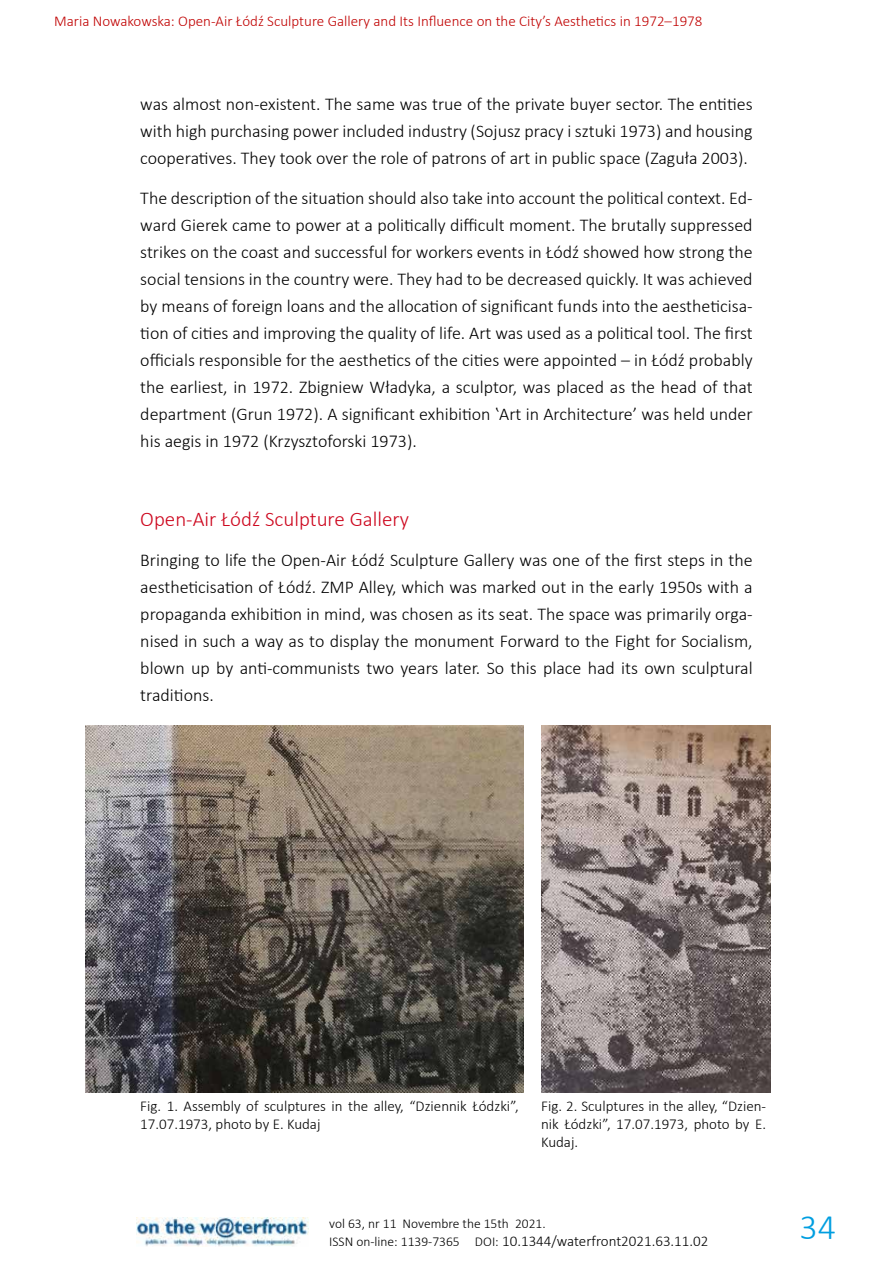
<style>
.page{position:relative;width:893px;height:1263px;background:#fff}
.page>*{position:absolute;margin:0;border:0;box-sizing:border-box;transform-origin:0 0}
.t1{font:300 36px "Calibri";color:#009ee0}
.t2{font:300 21px "Calibri";color:#cd071e}
.t3{font:300 18px/27px "Calibri";color:#000;text-align:justify}
.t4{font:300 15px/18px "Calibri";color:#000}
.t5{font:300 15px "Calibri";color:#c00000}
.t6{font:300 13.5px "Calibri";color:#000}
.s1{font-size:13.5px}
</style>
<div class="page">
<img style="left:136px;top:1218px;width:173px;height:29px">
<img style="left:85px;top:725px;width:438px;height:368px">
<img style="left:541px;top:725px;width:229px;height:368px">
<p class="t5" style="left:54px;top:12px;width:650px">Maria Nowakowska: Open-Air Łódź Sculpture Gallery and Its Influence on the City’s Aesthetics in 1972–1978</p>
<p class="t3" style="left:140px;top:90px;width:614px">was almost non-existent. The same was true of the private buyer sector. The entities with high purchasing power included industry (Sojusz pracy i sztuki 1973) and housing cooperatives. They took over the role of patrons of art in public space (Zaguła 2003).</p>
<p class="t3" style="left:140px;top:184px;width:614px">The description of the situation should also take into account the political context. Ed&shy;ward Gierek came to power at a politically difficult moment. The brutally suppressed strikes on the coast and successful for workers events in Łódź showed how strong the social tensions in the country were. They had to be decreased quickly. It was achieved by means of foreign loans and the allocation of significant funds into the aestheticisa&shy;tion of cities and improving the quality of life. Art was used as a political tool. The first officials responsible for the aesthetics of the cities were appointed – in Łódź probably the earliest, in 1972. Zbigniew Władyka, a sculptor, was placed as the head of that department (Grun 1972). A significant exhibition ‛Art in Architecture’ was held under his aegis in 1972 (Krzysztoforski 1973).</p>
<p class="t2" style="left:140px;top:506px;width:270px">Open-Air Łódź Sculpture Gallery</p>
<p class="t3" style="left:140px;top:546px;width:614px">Bringing to life the Open-Air Łódź Sculpture Gallery was one of the first steps in the aestheticisation of Łódź. ZMP Alley, which was marked out in the early 1950s with a propaganda exhibition in mind, was chosen as its seat. The space was primarily orga&shy;nised in such a way as to display the monument Forward to the Fight for Socialism, blown up by anti-communists two years later. So this place had its own sculptural traditions.</p>
<p class="t4" style="left:140px;top:1096px;width:380px">Fig. 1. Assembly of sculptures in the alley, “Dziennik Łódzki”,<br>17.07.1973, photo by E. Kudaj</p>
<p class="t4" style="left:541px;top:1096px;width:227px;text-align:justify">Fig. 2. Sculptures in the alley, “Dzien&shy;nik Łódzki”, 17.07.1973, photo by E.<br>Kudaj.</p>
<p class="t6" style="left:329px;top:1215px;width:218px">vol 63, nr 11 Novembre the 15th 2021.</p>
<p class="t4" style="left:329px;top:1232px;width:381px"><span class="s1">ISSN on-line: 1139-7365 DOI:</span> 10.1344/waterfront2021.63.11.02</p>
<h1 class="t1" style="left:799px;top:1205px;width:38px">34</h1>
</div>
